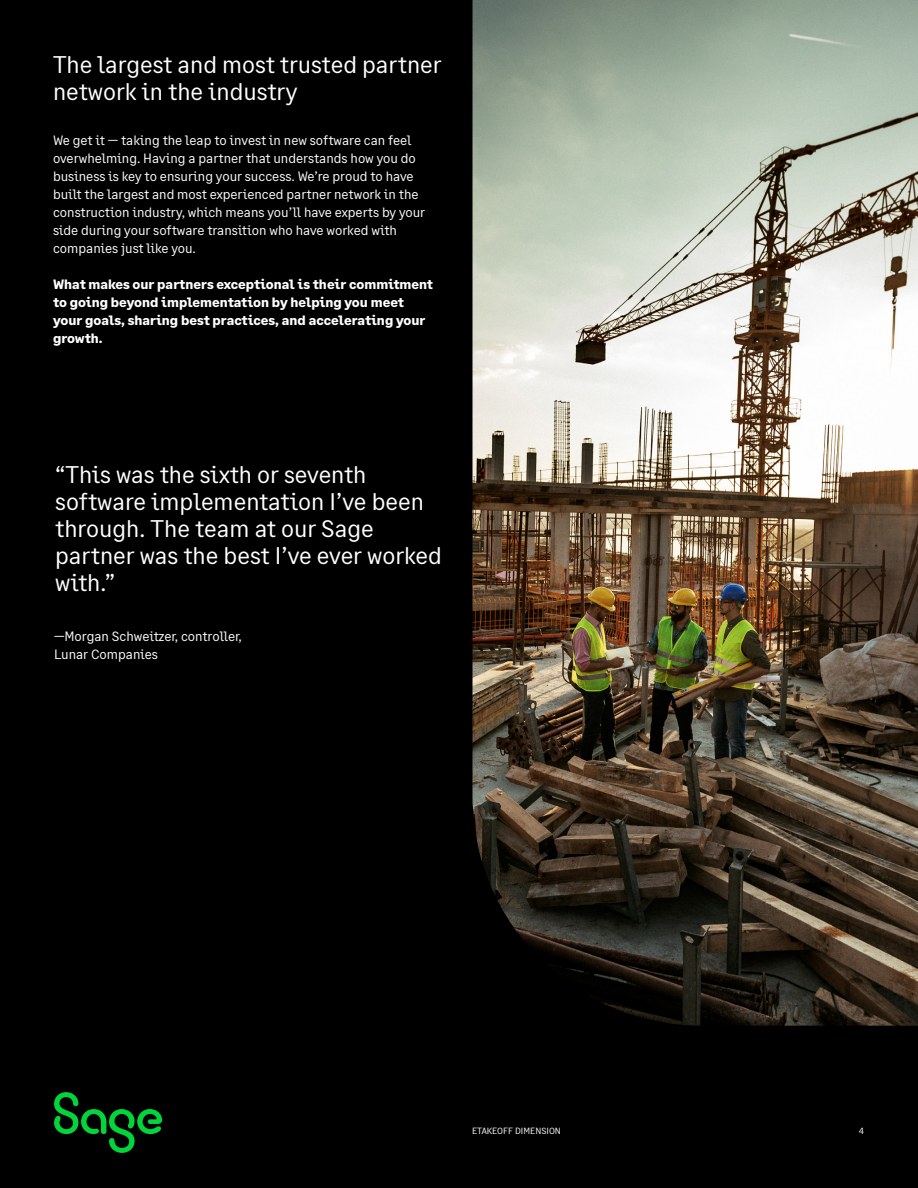
<style>
.page{position:relative;width:918px;height:1188px;background:#000}
.page>*{position:absolute;margin:0;border:0;box-sizing:border-box;transform-origin:0 0}
.t1{font:24px/27px "Sage Text";color:#fff}
.t2{font:13.5px/18px "Sage Text";color:#fff}
.t3{font:700 13.5px/18px "Sage Text";color:#fff}
.t4{font:9px "Sage Text";color:#fff}
</style>
<div class="page">
<img style="left:472px;top:0;width:446px;height:1026px">
<svg style="left:54px;top:1092px;width:108px;height:61px"></svg>
<h1 class="t1" style="left:53px;top:52px;width:390px">The largest and most trusted partner network in the industry</h1>
<p class="t2" style="left:53px;top:132px;width:374px">We get it — taking the leap to invest in new software can feel overwhelming. Having a partner that understands how you do business is key to ensuring your success. We’re proud to have built the largest and most experienced partner network in the construction industry, which means you’ll have experts by your side during your software transition who have worked with companies just like you.</p>
<p class="t3" style="left:53px;top:276px;width:381px">What makes our partners exceptional is their commitment to going beyond implementation by helping you meet your goals, sharing best practices, and accelerating your growth.</p>
<h1 class="t1" style="left:55px;top:461px;width:388px">“This was the sixth or seventh software implementation I’ve been through. The team at our Sage partner was the best I’ve ever worked with.”</h1>
<p class="t2" style="left:54px;top:627px;width:189px">—Morgan Schweitzer, controller,<br>Lunar Companies</p>
<p class="t4" style="left:472px;top:1125px;width:90px">ETAKEOFF DIMENSION</p>
<p class="t4" style="left:859px;top:1125px;width:7px">4</p>
</div>
